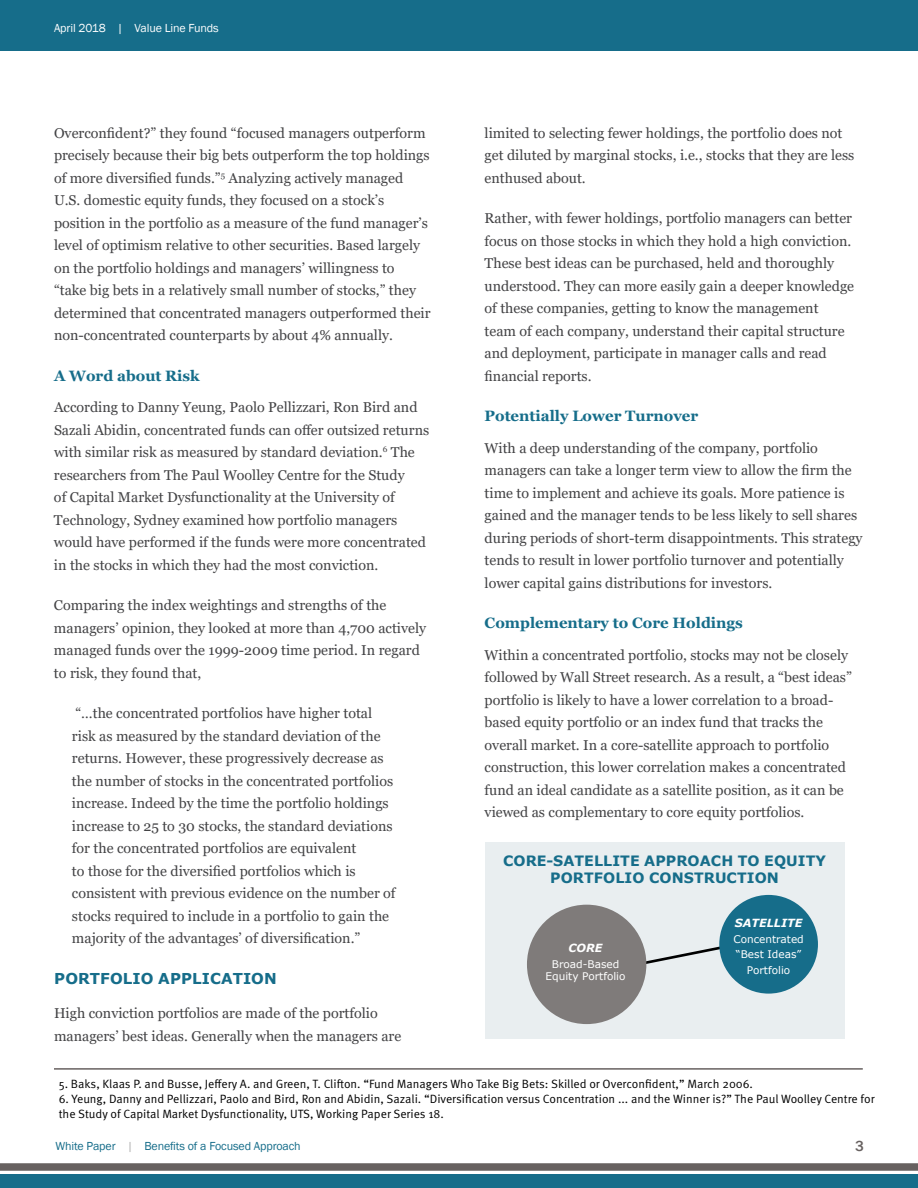
<style>
.page{position:relative;width:918px;height:1188px;background:#fff}
.page>*{position:absolute;margin:0;border:0;box-sizing:border-box;transform-origin:0 0}
.t1{font:700 15px "Georgia";color:#166d8a}
.t2{font:700 15px "Verdana";letter-spacing:.005em;color:#166d8a}
.t3{font:500 15px "Franklin Gothic";color:#676160}
.t4{font:14.25px/22.5px "Georgia";color:#434345}
.t5{font:700 14.25px/17.1px "Verdana";letter-spacing:.005em;color:#166d8a;text-align:center}
.t6{font:12px/15px "Meta OT Norm";color:#000}
.t7{font:12px "Franklin Gothic";letter-spacing:-.01em;color:#166d8a}
.t8{font:12px "Franklin Gothic";letter-spacing:-.01em;color:#fff}
.t9{font:italic 700 11.25px "Verdana";color:#fff}
.t10{font:10.5px/15.5px "Verdana";color:#fff;text-align:center}
.s1{color:#b0afaf}
</style>
<div class="page">
<div style="left:0;top:1174px;width:918px;height:14px;background:#166d8a"></div>
<div style="left:0;top:1163px;width:918px;height:8px;background:#676160"></div>
<div style="left:0;top:0;width:918px;height:51px;background:#166d8a"></div>
<hr style="left:54px;top:1068px;width:809px;height:2px;background:#676160">
<div style="left:485px;top:842px;width:359px;height:197px;background:#e9eef0"></div>
<svg style="left:643px;top:946px;width:76px;height:19px"></svg>
<div style="left:527px;top:905px;width:119px;height:119px;background:#7f7b7a;border-radius:50%"></div>
<div style="left:719px;top:895px;width:99px;height:99px;background:#166d8a;border-radius:50%"></div>
<p class="t8" style="left:54px;top:21px;width:166px">April 2018 | Value Line Funds</p>
<p class="t4" style="left:54px;top:122px;width:378px">Overconfident?” they found “focused managers outperform precisely because their big bets outperform the top holdings of more diversified funds.”<sup>5</sup> Analyzing actively managed U.S. domestic equity funds, they focused on a stock’s position in the portfolio as a measure of the fund manager’s level of optimism relative to other securities. Based largely on the portfolio holdings and managers’ willingness to “take big bets in a relatively small number of stocks,” they determined that concentrated managers outperformed their non-concentrated counterparts by about 4% annually.</p>
<p class="t1" style="left:54px;top:366px;width:147px">A Word about Risk</p>
<p class="t4" style="left:54px;top:396px;width:377px">According to Danny Yeung, Paolo Pellizzari, Ron Bird and Sazali Abidin, concentrated funds can offer outsized returns with similar risk as measured by standard deviation.<sup>6</sup> The researchers from The Paul Woolley Centre for the Study<br>of Capital Market Dysfunctionality at the University of Technology, Sydney examined how portfolio managers would have performed if the funds were more concentrated in the stocks in which they had the most conviction.</p>
<p class="t4" style="left:54px;top:594px;width:374px">Comparing the index weightings and strengths of the managers’ opinion, they looked at more than 4,700 actively managed funds over the 1999-2009 time period. In regard to risk, they found that,</p>
<p class="t4" style="left:72px;top:702px;width:325px">“…the concentrated portfolios have higher total risk as measured by the standard deviation of the returns. However, these progressively decrease as the number of stocks in the concentrated portfolios increase. Indeed by the time the portfolio holdings increase to 25 to 30 stocks, the standard deviations for the concentrated portfolios are equivalent<br>to those for the diversified portfolios which is consistent with previous evidence on the number of stocks required to include in a portfolio to gain the majority of the advantages’ of diversification.”</p>
<p class="t2" style="left:54px;top:968px;width:224px">PORTFOLIO APPLICATION</p>
<p class="t4" style="left:54px;top:1002px;width:349px">High conviction portfolios are made of the portfolio managers’ best ideas. Generally when the managers are</p>
<p class="t4" style="left:485px;top:122px;width:371px">limited to selecting fewer holdings, the portfolio does not get diluted by marginal stocks, i.e., stocks that they are less enthused about.</p>
<p class="t4" style="left:485px;top:207px;width:371px">Rather, with fewer holdings, portfolio managers can better focus on those stocks in which they hold a high conviction.<br>These best ideas can be purchased, held and thoroughly understood. They can more easily gain a deeper knowledge of these companies, getting to know the management<br>team of each company, understand their capital structure and deployment, participate in manager calls and read financial reports.</p>
<p class="t1" style="left:485px;top:406px;width:215px">Potentially Lower Turnover</p>
<p class="t4" style="left:485px;top:437px;width:379px">With a deep understanding of the company, portfolio managers can take a longer term view to allow the firm the time to implement and achieve its goals. More patience is gained and the manager tends to be less likely to sell shares during periods of short-term disappointments. This strategy tends to result in lower portfolio turnover and potentially lower capital gains distributions for investors.</p>
<p class="t1" style="left:485px;top:613px;width:260px">Complementary to Core Holdings</p>
<p class="t4" style="left:485px;top:644px;width:369px">Within a concentrated portfolio, stocks may not be closely followed by Wall Street research. As a result, a “best ideas” portfolio is likely to have a lower correlation to a broad&shy;based equity portfolio or an index fund that tracks the overall market. In a core-satellite approach to portfolio construction, this lower correlation makes a concentrated fund an ideal candidate as a satellite position, as it can be viewed as complementary to core equity portfolios.</p>
<p class="t5" style="left:503px;top:851px;width:324px">CORE-SATELLITE APPROACH TO EQUITY<br>PORTFOLIO CONSTRUCTION</p>
<p class="t9" style="left:569px;top:940px;width:36px">CORE</p>
<p class="t10" style="left:546px;top:958px;width:81px;line-height:12.6px">Broad-Based<br>Equity Portfolio</p>
<p class="t9" style="left:735px;top:915px;width:69px">SATELLITE</p>
<p class="t10" style="left:733px;top:931px;width:72px">Concentrated “Best Ideas”<br>Portfolio</p>
<p class="t6" style="left:59px;top:1077px;width:696px">5. Baks, Klaas P. and Busse, Jeffery A. and Green, T. Clifton. “Fund Managers Who Take Big Bets: Skilled or Overconfident,” March 2006.</p>
<p class="t6" style="left:59px;top:1092px;width:817px">6. Yeung, Danny and Pellizzari, Paolo and Bird, Ron and Abidin, Sazali. “Diversification versus Concentration ... and the Winner is?” The Paul Woolley Centre for the Study of Capital Market Dysfunctionality, UTS, Working Paper Series 18.</p>
<p class="t7" style="left:56px;top:1138px;width:247px">White Paper <span class="s1">|</span> Benefits of a Focused Approach</p>
<p class="t3" style="left:855px;top:1137px;width:10px">3</p>
</div>
